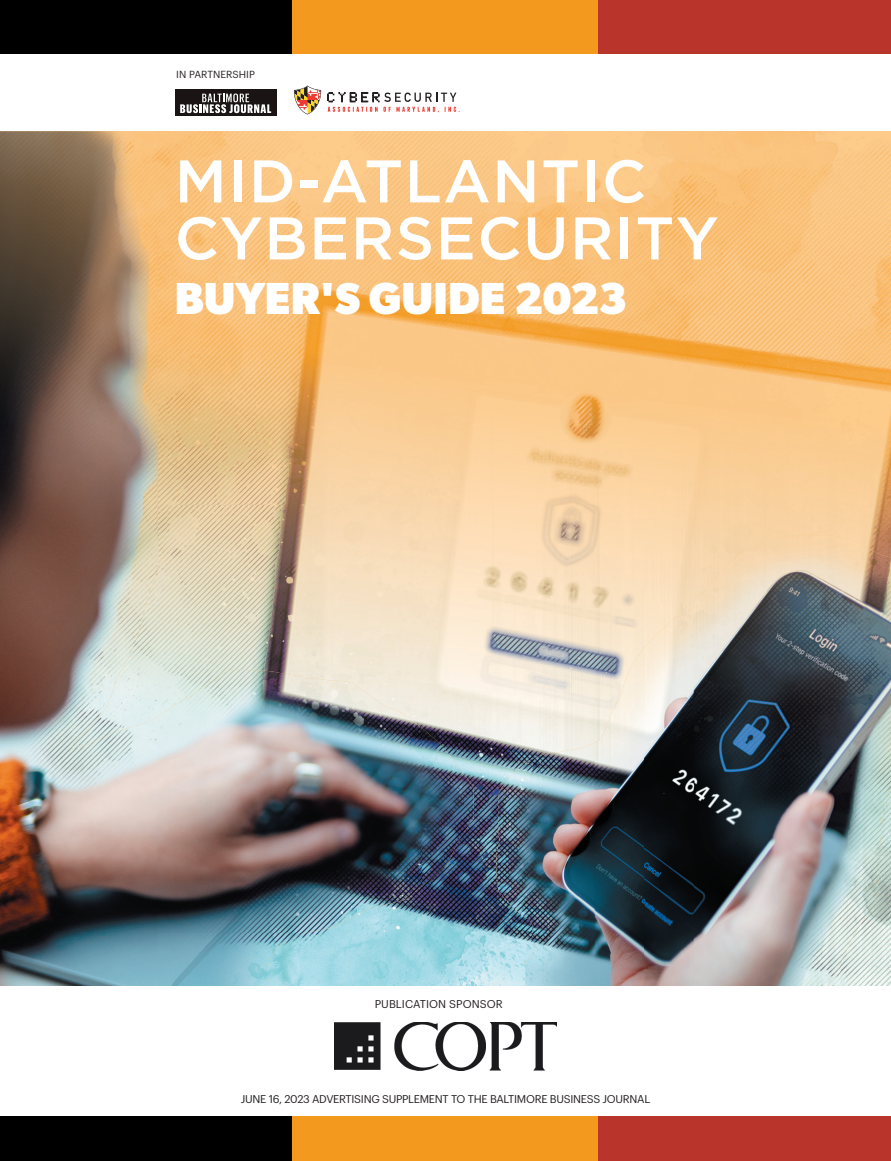
<style>
.page{position:relative;width:891px;height:1161px;background:#fff}
.page>*{position:absolute;margin:0;border:0;box-sizing:border-box;transform-origin:0 0}
.t1{font:500 60px/57px "Gotham";letter-spacing:.025em;color:#fff}
.t2{font:700 45px "Gibson";color:#fff}
.t3{font:11.1px "Graphik";letter-spacing:.005em;color:#231f20}
.t4{font:10.95px "Graphik";letter-spacing:-.025em;color:#231f20}
.t5{font:10.05px "Graphik";letter-spacing:.005em;color:#231f20}
</style>
<div class="page">
<img style="left:158px;top:131px;width:682px;height:374px">
<img style="left:840px;top:131px;width:51px;height:405px">
<img style="left:158px;top:505px;width:477px;height:214px">
<img style="left:423px;top:719px;width:171px;height:54px">
<img style="left:431px;top:773px;width:65px;height:213px">
<img style="left:379px;top:886px;width:52px;height:100px">
<img style="left:307px;top:933px;width:72px;height:53px">
<img style="left:0;top:131px;width:158px;height:855px">
<img style="left:158px;top:225px;width:20px;height:345px">
<img style="left:158px;top:670px;width:265px;height:263px">
<img style="left:422px;top:728px;width:52px;height:158px">
<img style="left:158px;top:933px;width:149px;height:53px">
<img style="left:693px;top:536px;width:198px;height:450px">
<img style="left:643px;top:601px;width:51px;height:385px">
<img style="left:594px;top:648px;width:50px;height:338px">
<img style="left:496px;top:743px;width:99px;height:243px">
<div style="left:175px;top:89px;width:101px;height:27px;background:#1a1415"></div>
<svg style="left:180px;top:94px;width:91px;height:19px"></svg>
<svg style="left:327px;top:93px;width:133px;height:19px"></svg>
<svg style="left:294px;top:86px;width:27px;height:28px"></svg>
<img style="left:334px;top:1022px;width:223px;height:49px">
<div style="left:598px;top:1116px;width:293px;height:45px;background:#b9352b"></div>
<div style="left:292px;top:1116px;width:306px;height:45px;background:#f3991e"></div>
<div style="left:0;top:1116px;width:292px;height:45px;background:#000"></div>
<div style="left:598px;top:0;width:293px;height:54px;background:#b9352b"></div>
<div style="left:292px;top:0;width:306px;height:54px;background:#f3991e"></div>
<div style="left:0;top:0;width:292px;height:54px;background:#000"></div>
<p class="t5" style="left:176px;top:66px;width:80px">IN PARTNERSHIP</p>
<h1 class="t1" style="left:175px;top:152px;width:546px">MID-ATLANTIC<br>CYBERSECURITY</h1>
<h2 class="t2" style="left:175px;top:272px;width:454px">BUYER'S GUIDE 2023</h2>
<p class="t3" style="left:375px;top:996px;width:130px">PUBLICATION SPONSOR</p>
<p class="t4" style="left:241px;top:1091px;width:411px">JUNE 16, 2023 ADVERTISING SUPPLEMENT TO THE BALTIMORE BUSINESS JOURNAL</p>
</div>
